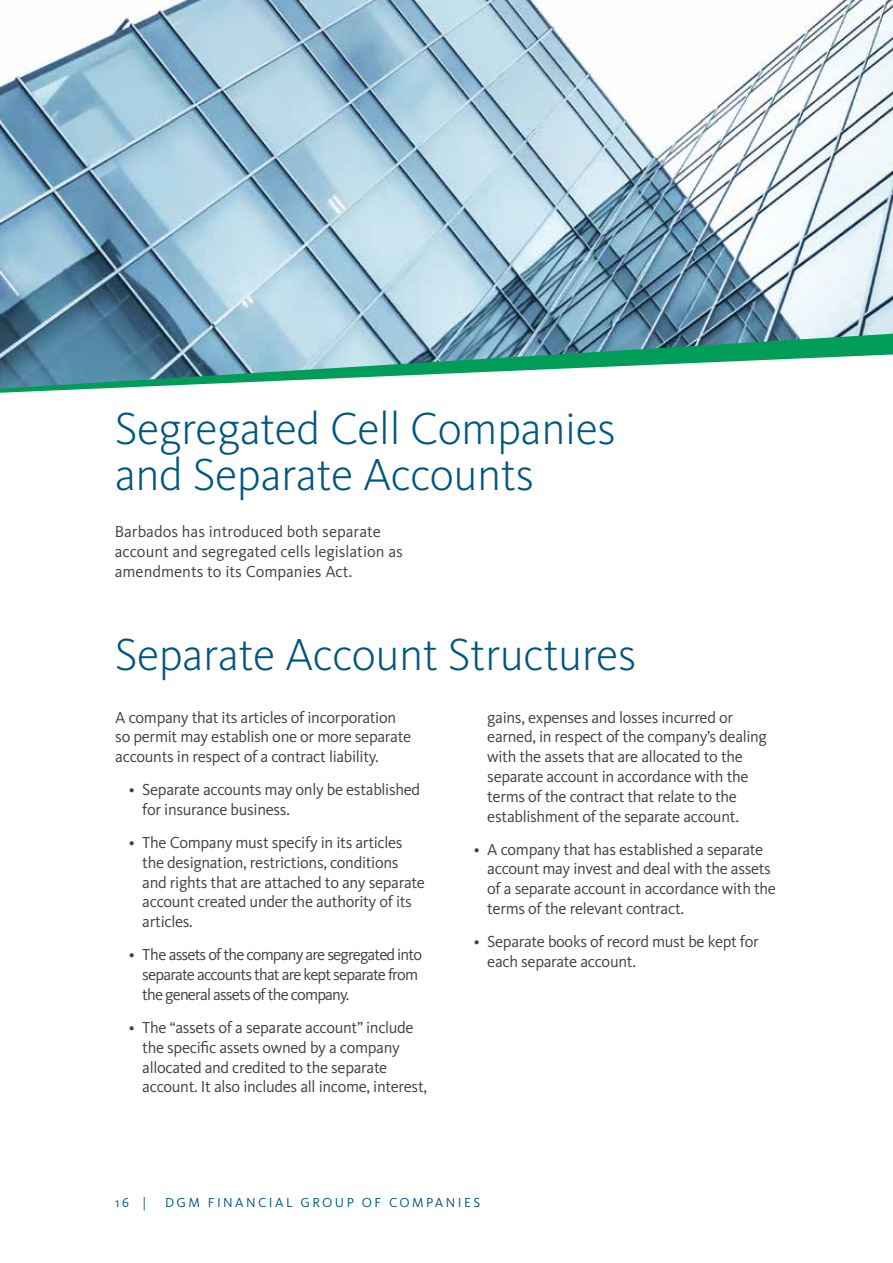
<style>
.page{position:relative;width:893px;height:1263px;background:#fff}
.page>*{position:absolute;margin:0;border:0;box-sizing:border-box;transform-origin:0 0}
.t1{font:300 46.5px/46.5px "Kievit OT";letter-spacing:-.01em;color:#00567f}
.t2{font:16.5px/19.8px "Kievit OT";letter-spacing:-.02em;color:#414042}
.t3{font:16.5px/19.8px "Kievit OT";letter-spacing:-.05em;color:#414042}
.t4{font:16.5px/19.8px "Kievit OT";color:#414042}
.t5{font:13.5px "Kievit OT";letter-spacing:.18em;color:#00567f}
</style>
<div class="page">
<img style="left:0;top:0;width:893px;height:334px">
<svg style="left:0;top:334px;width:893px;height:59px"></svg>
<h1 class="t1" style="left:115px;top:405px;width:502px">Segregated Cell Companies and Separate Accounts</h1>
<p class="t4" style="left:115px;top:522px;width:290px">Barbados has introduced both separate account and segregated cells legislation as amendments to its Companies Act.</p>
<h1 class="t1" style="left:115px;top:631px;width:523px">Separate Account Structures</h1>
<p class="t2" style="left:115px;top:707px;width:297px">A company that its articles of incorporation so permit may establish one or more separate accounts in respect of a contract liability.</p>
<p class="t2" style="left:142px;top:780px;width:279px;text-indent:-13px">• Separate accounts may only be established for insurance business.</p>
<p class="t2" style="left:142px;top:832px;width:284px;text-indent:-13px">• The Company must specify in its articles the designation, restrictions, conditions and rights that are attached to any separate account created under the authority of its articles.</p>
<p class="t3" style="left:142px;top:945px;width:281px;text-indent:-13px">• The assets of the company are segregated into separate accounts that are kept separate from the general assets of the company.</p>
<p class="t2" style="left:142px;top:1017px;width:286px;text-indent:-13px">• The “assets of a separate account” include the specific assets owned by a company allocated and credited to the separate account. It also includes all income, interest,</p>
<p class="t2" style="left:487px;top:707px;width:281px">gains, expenses and losses incurred or earned, in respect of the company’s dealing with the assets that are allocated to the separate account in accordance with the terms of the contract that relate to the establishment of the separate account.</p>
<p class="t2" style="left:487px;top:839px;width:290px;text-indent:-13px">• A company that has established a separate account may invest and deal with the assets of a separate account in accordance with the terms of the relevant contract.</p>
<p class="t2" style="left:487px;top:931px;width:273px;text-indent:-13px">• Separate books of record must be kept for each separate account.</p>
<p class="t5" style="left:115px;top:1194px;width:32px">16 |</p>
<p class="t5" style="left:165px;top:1194px;width:70px">DGM FINANC</p>
<p class="t5" style="left:269px;top:1194px;width:76px">IAL GROUP</p>
<p class="t5" style="left:362px;top:1194px;width:75px">OF COMPAN</p>
<p class="t5" style="left:458px;top:1194px;width:15px">IES</p>
</div>
